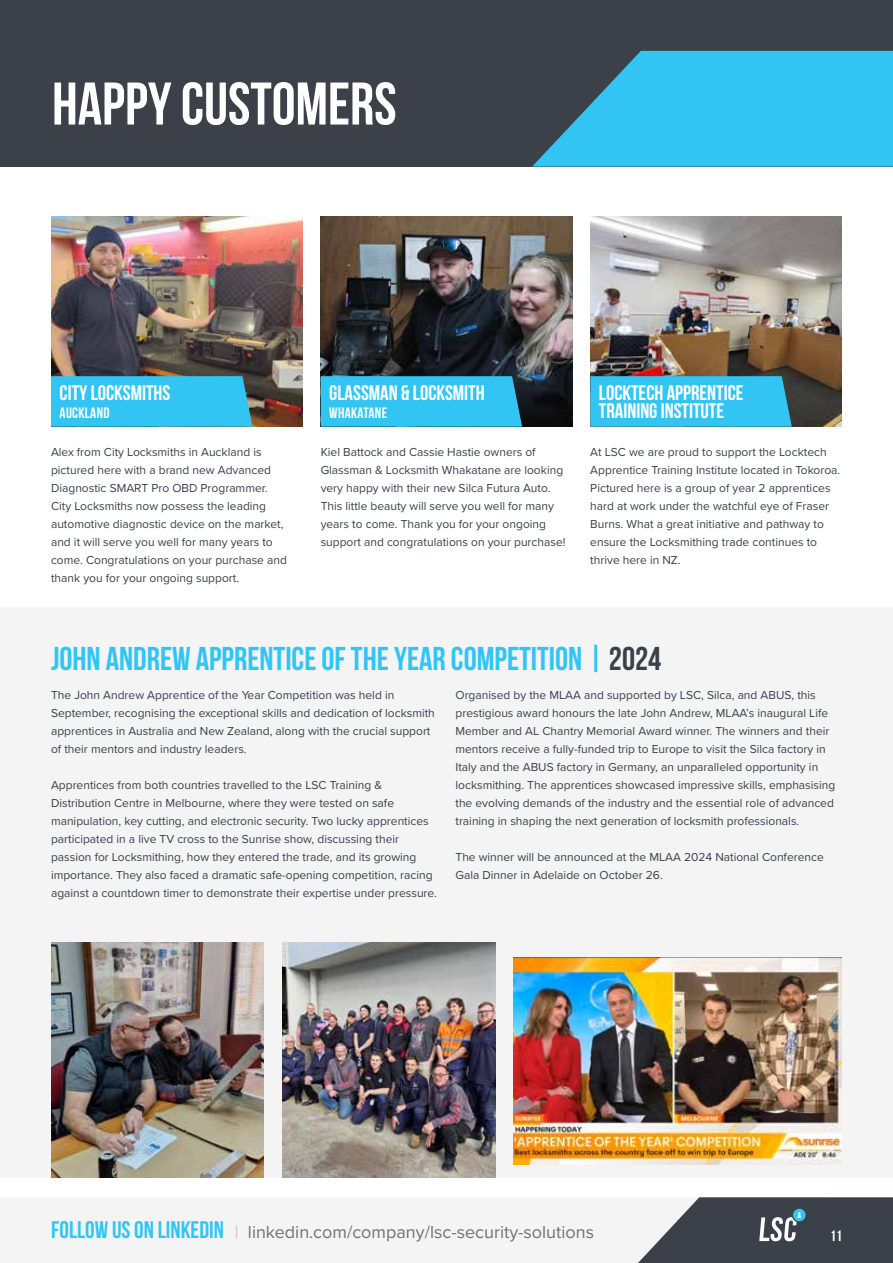
<style>
.page{position:relative;width:893px;height:1263px;background:#fff}
.page>*{position:absolute;margin:0;border:0;box-sizing:border-box;transform-origin:0 0}
.t1{font:700 60px "Bebas Neue";color:#fff}
.t2{font:700 33px "Bebas Neue";color:#32c5f4}
.t3{font:700 24px "Bebas Neue";color:#32c5f4}
.t4{font:700 21px/18px "Bebas Neue";color:#fff}
.t5{font:18px "Proxima Nova";color:#727272}
.t6{font:700 15px "Bebas Neue";letter-spacing:.02em;color:#fff}
.t7{font:12px/18px "Proxima Nova";color:#3b4049}
.s1{color:#3b4049}
.s2{color:#bcbec0}
</style>
<div class="page">
<div style="left:0;top:1197px;width:830px;height:66px;background:#f4f4f4"></div>
<svg style="left:638px;top:1197px;width:255px;height:66px"></svg>
<div style="left:0;top:608px;width:893px;height:570px;background:#f4f4f4"></div>
<div style="left:0;top:0;width:893px;height:167px;background:#3b4049"></div>
<svg style="left:532px;top:51px;width:361px;height:116px"></svg>
<img style="left:51px;top:942px;width:213px;height:236px">
<img style="left:282px;top:942px;width:213px;height:236px">
<img style="left:513px;top:958px;width:329px;height:206px">
<img style="left:51px;top:216px;width:252px;height:211px">
<img style="left:321px;top:216px;width:251px;height:211px">
<img style="left:590px;top:216px;width:252px;height:211px">
<div style="left:51px;top:376px;width:201px;height:51px;background:#32c5f4"></div>
<div style="left:321px;top:376px;width:201px;height:51px;background:#32c5f4"></div>
<svg style="left:590px;top:376px;width:202px;height:51px"></svg>
<h1 class="t1" style="left:52px;top:71px;width:346px">HAPPY CUSTOMERS</h1>
<h3 class="t4" style="left:60px;top:383px;width:112px">CITY LOCKSMITHS</h3>
<p class="t6" style="left:60px;top:404px;width:51px">AUCKLAND</p>
<h3 class="t4" style="left:329px;top:383px;width:157px">GLASSMAN &amp; LOCKSMITH</h3>
<p class="t6" style="left:329px;top:404px;width:59px">WHAKATANE</p>
<h3 class="t4" style="left:599px;top:383px;width:146px">LOCKTECH APPRENTICE<br>TRAINING INSTITUTE</h3>
<p class="t7" style="left:51px;top:442px;width:237px">Alex from City Locksmiths in Auckland is pictured here with a brand new Advanced Diagnostic SMART Pro OBD Programmer.<br>City Locksmiths now possess the leading automotive diagnostic device on the market, and it will serve you well for many years to come. Congratulations on your purchase and thank you for your ongoing support.</p>
<p class="t7" style="left:321px;top:442px;width:246px">Kiel Battock and Cassie Hastie owners of Glassman &amp; Locksmith Whakatane are looking very happy with their new Silca Futura Auto.<br>This little beauty will serve you well for many years to come. Thank you for your ongoing support and congratulations on your purchase!</p>
<p class="t7" style="left:590px;top:442px;width:252px">At LSC we are proud to support the Locktech Apprentice Training Institute located in Tokoroa.<br>Pictured here is a group of year 2 apprentices hard at work under the watchful eye of Fraser Burns. What a great initiative and pathway to ensure the Locksmithing trade continues to thrive here in NZ.</p>
<h2 class="t2" style="left:51px;top:640px;width:612px">JOHN ANDREW APPRENTICE OF THE YEAR COMPETITION | <span class="s1">2024</span></h2>
<p class="t7" style="left:51px;top:686px;width:385px">The John Andrew Apprentice of the Year Competition was held in September, recognising the exceptional skills and dedication of locksmith apprentices in Australia and New Zealand, along with the crucial support of their mentors and industry leaders.</p>
<p class="t7" style="left:51px;top:776px;width:387px">Apprentices from both countries travelled to the LSC Training &amp; Distribution Centre in Melbourne, where they were tested on safe manipulation, key cutting, and electronic security. Two lucky apprentices participated in a live TV cross to the Sunrise show, discussing their passion for Locksmithing, how they entered the trade, and its growing importance. They also faced a dramatic safe-opening competition, racing against a countdown timer to demonstrate their expertise under pressure.</p>
<p class="t7" style="left:455px;top:686px;width:381px">Organised by the MLAA and supported by LSC, Silca, and ABUS, this prestigious award honours the late John Andrew, MLAA’s inaugural Life Member and AL Chantry Memorial Award winner. The winners and their mentors receive a fully-funded trip to Europe to visit the Silca factory in Italy and the ABUS factory in Germany, an unparalleled opportunity in locksmithing. The apprentices showcased impressive skills, emphasising the evolving demands of the industry and the essential role of advanced training in shaping the next generation of locksmith professionals.</p>
<p class="t7" style="left:455px;top:848px;width:370px">The winner will be announced at the MLAA 2024 National Conference<br>Gala Dinner in Adelaide on October 26.</p>
<h3 class="t3" style="left:51px;top:1217px;width:174px">FOLLOW US ON LINKEDIN</h3>
<p class="t6" style="left:830px;top:1228px;width:13px">11</p>
<h3 class="t5" style="left:235px;top:1219px;width:361px"><span class="s2">|</span> linkedin.com/company/lsc-security-solutions</h3>
</div>
